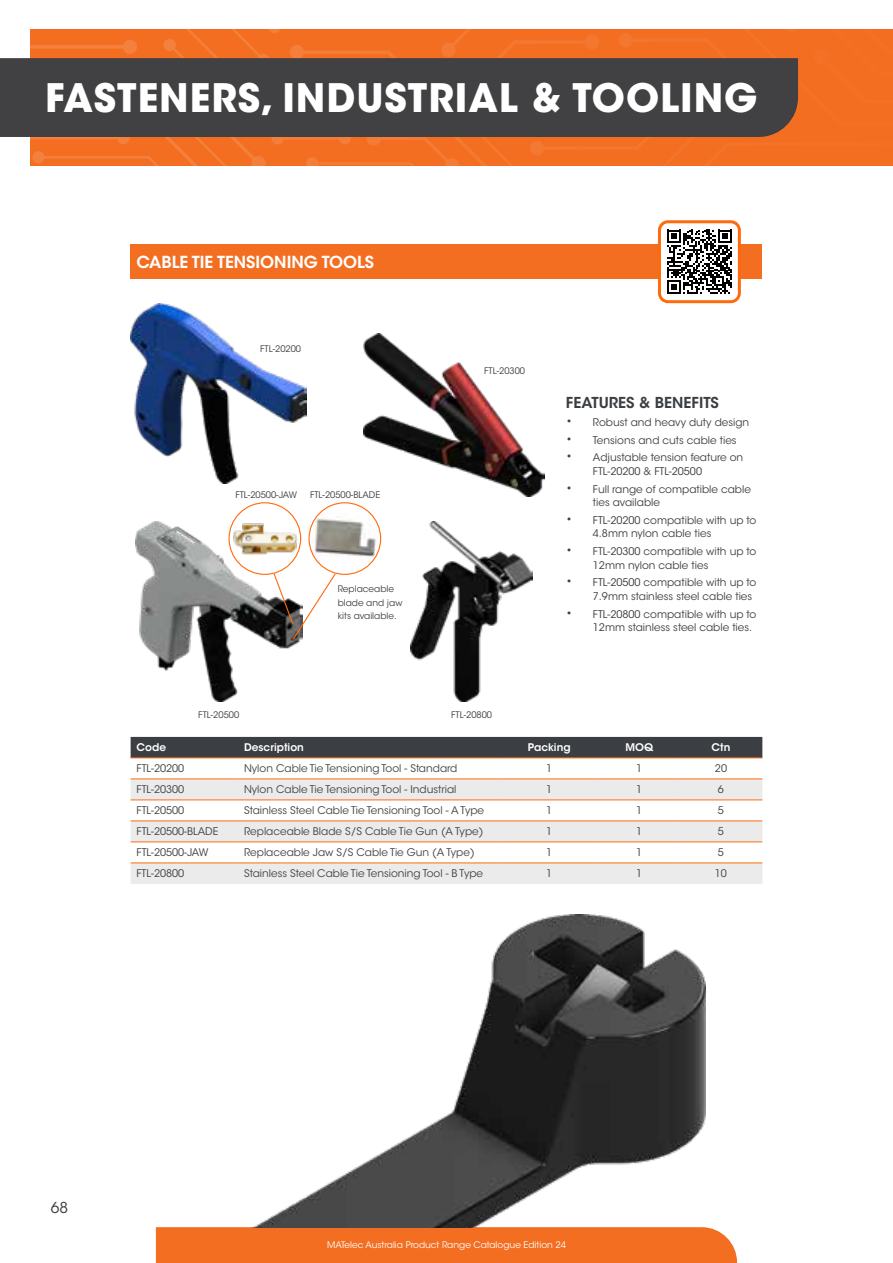
<style>
.page{position:relative;width:893px;height:1263px;background:#fff}
.page>*{position:absolute;margin:0;border:0;box-sizing:border-box;transform-origin:0 0}
.t1{font:700 39px "ITC Avant Garde Std";letter-spacing:.025em;color:#fff}
.t2{font:600 16.5px "ITC Avant Garde Std";color:#fff}
.t3{font:600 15px "ITC Avant Garde Std";color:#3b3e42}
.t4{font:15px "ITC Avant Garde Std";color:#3b3e42}
.t5{font:10.5px/13.5px "ITC Avant Garde Std";color:#3b3e42}
.t6{font:10.5px "ITC Avant Garde Std";color:#414042}
.t7{font:600 10.5px "ITC Avant Garde Std";color:#fff}
.t8{font:9px "ITC Avant Garde Std";color:#414042}
.t9{font:9px "ITC Avant Garde Std";color:#fff}
.t10{font:9px/13.5px "ITC Avant Garde Std";color:#3b3e42}
.s1{font-size:13.5px;color:#414042}
</style>
<div class="page">
<div style="left:156px;top:1227px;width:581px;height:36px;background:#f36e21"></div>
<svg style="left:30px;top:29px;width:863px;height:137px;background:#f36f23"></svg>
<img style="left:253px;top:914px;width:453px;height:313px">
<div style="left:131px;top:244px;width:631px;height:35px;background:#f36e21"></div>
<div style="left:131px;top:737px;width:631px;height:20px;background:#3b3e42"></div>
<svg style="left:131px;top:779px;width:631px;height:105px;fill:#ebebec"></svg>
<hr style="left:131px;top:757px;width:107px;height:1px;background:#ff6c0e">
<hr style="left:238px;top:757px;width:262px;height:1px;background:#ff6c0e">
<hr style="left:500px;top:757px;width:99px;height:1px;background:#ff6c0e">
<hr style="left:599px;top:757px;width:81px;height:1px;background:#ff6c0e">
<hr style="left:680px;top:757px;width:82px;height:1px;background:#ff6c0e">
<hr style="left:131px;top:778px;width:107px;height:1px;background:#ff6c0e">
<hr style="left:238px;top:778px;width:262px;height:1px;background:#ff6c0e">
<hr style="left:500px;top:778px;width:99px;height:1px;background:#ff6c0e">
<hr style="left:599px;top:778px;width:81px;height:1px;background:#ff6c0e">
<hr style="left:680px;top:778px;width:82px;height:1px;background:#ff6c0e">
<hr style="left:131px;top:799px;width:107px;height:1px;background:#ff6c0e">
<hr style="left:238px;top:799px;width:262px;height:1px;background:#ff6c0e">
<hr style="left:500px;top:799px;width:99px;height:1px;background:#ff6c0e">
<hr style="left:599px;top:799px;width:81px;height:1px;background:#ff6c0e">
<hr style="left:680px;top:799px;width:82px;height:1px;background:#ff6c0e">
<hr style="left:131px;top:820px;width:107px;height:1px;background:#ff6c0e">
<hr style="left:238px;top:820px;width:262px;height:1px;background:#ff6c0e">
<hr style="left:500px;top:820px;width:99px;height:1px;background:#ff6c0e">
<hr style="left:599px;top:820px;width:81px;height:1px;background:#ff6c0e">
<hr style="left:680px;top:820px;width:82px;height:1px;background:#ff6c0e">
<hr style="left:131px;top:841px;width:107px;height:1px;background:#ff6c0e">
<hr style="left:238px;top:841px;width:262px;height:1px;background:#ff6c0e">
<hr style="left:500px;top:841px;width:99px;height:1px;background:#ff6c0e">
<hr style="left:599px;top:841px;width:81px;height:1px;background:#ff6c0e">
<hr style="left:680px;top:841px;width:82px;height:1px;background:#ff6c0e">
<hr style="left:131px;top:862px;width:107px;height:1px;background:#ff6c0e">
<hr style="left:238px;top:862px;width:262px;height:1px;background:#ff6c0e">
<hr style="left:500px;top:862px;width:99px;height:1px;background:#ff6c0e">
<hr style="left:599px;top:862px;width:81px;height:1px;background:#ff6c0e">
<hr style="left:680px;top:862px;width:82px;height:1px;background:#ff6c0e">
<div style="left:659px;top:222px;width:80px;height:80px;background:#fff;border-radius:9px"></div>
<svg style="left:667px;top:230px;width:65px;height:64px"></svg>
<div style="left:658px;top:220px;width:83px;height:83px;border:3px solid #ff6a0c;border-radius:9px"></div>
<img style="left:410px;top:521px;width:123px;height:180px">
<img style="left:135px;top:521px;width:167px;height:180px">
<img style="left:131px;top:304px;width:176px;height:180px">
<img style="left:364px;top:333px;width:180px;height:164px">
<div style="left:229px;top:503px;width:72px;height:71px;background:#fff;border-radius:50%"></div>
<img style="left:229px;top:522px;width:72px;height:33px">
<div style="left:228px;top:502px;width:73px;height:73px;border:1px solid #ff6a0c;border-radius:50%"></div>
<img style="left:311px;top:510px;width:67px;height:52px">
<div style="left:308px;top:502px;width:73px;height:73px;border:1px solid #ff6a0c;border-radius:50%"></div>
<svg style="left:273px;top:572px;width:64px;height:69px"></svg>
<div style="left:0;top:58px;width:798px;height:79px;background:#414042"></div>
<h1 class="t1" style="left:45px;top:72px;width:714px">FASTENERS, INDUSTRIAL &amp; TOOLING</h1>
<h2 class="t2" style="left:137px;top:252px;width:239px">CABLE TIE TENSIONING TOOLS</h2>
<p class="t8" style="left:260px;top:344px;width:42px">FTL-20200</p>
<p class="t8" style="left:235px;top:489px;width:63px">FTL-20500-JAW</p>
<p class="t8" style="left:310px;top:489px;width:72px">FTL-20500-BLADE</p>
<p class="t10" style="left:338px;top:582px;width:66px">Replaceable blade and jaw kits available.</p>
<p class="t8" style="left:484px;top:365px;width:42px">FTL-20300</p>
<p class="t8" style="left:198px;top:710px;width:42px">FTL-20500</p>
<p class="t8" style="left:451px;top:710px;width:42px">FTL-20800</p>
<h3 class="t3" style="left:566px;top:393px;width:155px">FEATURES &amp; BENEFITS</h3>
<p class="t5" style="left:566px;top:415px;width:185px"><span class="s1">•</span> Robust and heavy duty design</p>
<p class="t5" style="left:566px;top:433px;width:172px"><span class="s1">•</span> Tensions and cuts cable ties</p>
<p class="t5" style="left:593px;top:451px;width:152px;text-indent:-27px"><span class="s1">•</span> Adjustable tension feature on<br>FTL-20200 &amp; FTL-20500</p>
<p class="t5" style="left:593px;top:482px;width:160px;text-indent:-27px"><span class="s1">•</span> Full range of compatible cable ties available</p>
<p class="t5" style="left:593px;top:513px;width:165px;text-indent:-27px"><span class="s1">•</span> FTL-20200 compatible with up to<br>4.8mm nylon cable ties</p>
<p class="t5" style="left:593px;top:545px;width:165px;text-indent:-27px"><span class="s1">•</span> FTL-20300 compatible with up to<br>12mm nylon cable ties</p>
<p class="t5" style="left:593px;top:576px;width:165px;text-indent:-27px"><span class="s1">•</span> FTL-20500 compatible with up to<br>7.9mm stainless steel cable ties</p>
<p class="t5" style="left:593px;top:607px;width:165px;text-indent:-27px"><span class="s1">•</span> FTL-20800 compatible with up to<br>12mm stainless steel cable ties.</p>
<p class="t7" style="left:137px;top:741px;width:31px">Code</p>
<p class="t7" style="left:244px;top:741px;width:61px">Description</p>
<p class="t7" style="left:528px;top:741px;width:44px">Packing</p>
<p class="t7" style="left:625px;top:741px;width:29px">MOQ</p>
<p class="t7" style="left:712px;top:741px;width:20px">Ctn</p>
<p class="t6" style="left:137px;top:761px;width:49px">FTL-20200</p>
<p class="t6" style="left:244px;top:761px;width:215px">Nylon Cable Tie Tensioning Tool - Standard</p>
<p class="t6" style="left:546px;top:761px;width:8px">1</p>
<p class="t6" style="left:636px;top:761px;width:8px">1</p>
<p class="t6" style="left:715px;top:761px;width:14px">20</p>
<p class="t6" style="left:137px;top:782px;width:49px">FTL-20300</p>
<p class="t6" style="left:244px;top:782px;width:214px">Nylon Cable Tie Tensioning Tool - Industrial</p>
<p class="t6" style="left:546px;top:782px;width:8px">1</p>
<p class="t6" style="left:636px;top:782px;width:8px">1</p>
<p class="t6" style="left:718px;top:782px;width:8px">6</p>
<p class="t6" style="left:137px;top:803px;width:49px">FTL-20500</p>
<p class="t6" style="left:244px;top:803px;width:242px">Stainless Steel Cable Tie Tensioning Tool - A Type</p>
<p class="t6" style="left:546px;top:803px;width:8px">1</p>
<p class="t6" style="left:636px;top:803px;width:8px">1</p>
<p class="t6" style="left:718px;top:803px;width:8px">5</p>
<p class="t6" style="left:137px;top:824px;width:83px">FTL-20500-BLADE</p>
<p class="t6" style="left:244px;top:824px;width:241px">Replaceable Blade S/S Cable Tie Gun (A Type)</p>
<p class="t6" style="left:546px;top:824px;width:8px">1</p>
<p class="t6" style="left:636px;top:824px;width:8px">1</p>
<p class="t6" style="left:718px;top:824px;width:8px">5</p>
<p class="t6" style="left:137px;top:845px;width:73px">FTL-20500-JAW</p>
<p class="t6" style="left:244px;top:845px;width:232px">Replaceable Jaw S/S Cable Tie Gun (A Type)</p>
<p class="t6" style="left:546px;top:845px;width:8px">1</p>
<p class="t6" style="left:636px;top:845px;width:8px">1</p>
<p class="t6" style="left:718px;top:845px;width:8px">5</p>
<p class="t6" style="left:137px;top:866px;width:49px">FTL-20800</p>
<p class="t6" style="left:244px;top:866px;width:241px">Stainless Steel Cable Tie Tensioning Tool - B Type</p>
<p class="t6" style="left:546px;top:866px;width:8px">1</p>
<p class="t6" style="left:636px;top:866px;width:8px">1</p>
<p class="t6" style="left:715px;top:866px;width:14px">10</p>
<h3 class="t4" style="left:51px;top:1198px;width:19px">68</h3>
<p class="t9" style="left:327px;top:1239px;width:240px">MATelec Australia Product Range Catalogue Edition 24</p>
</div>
